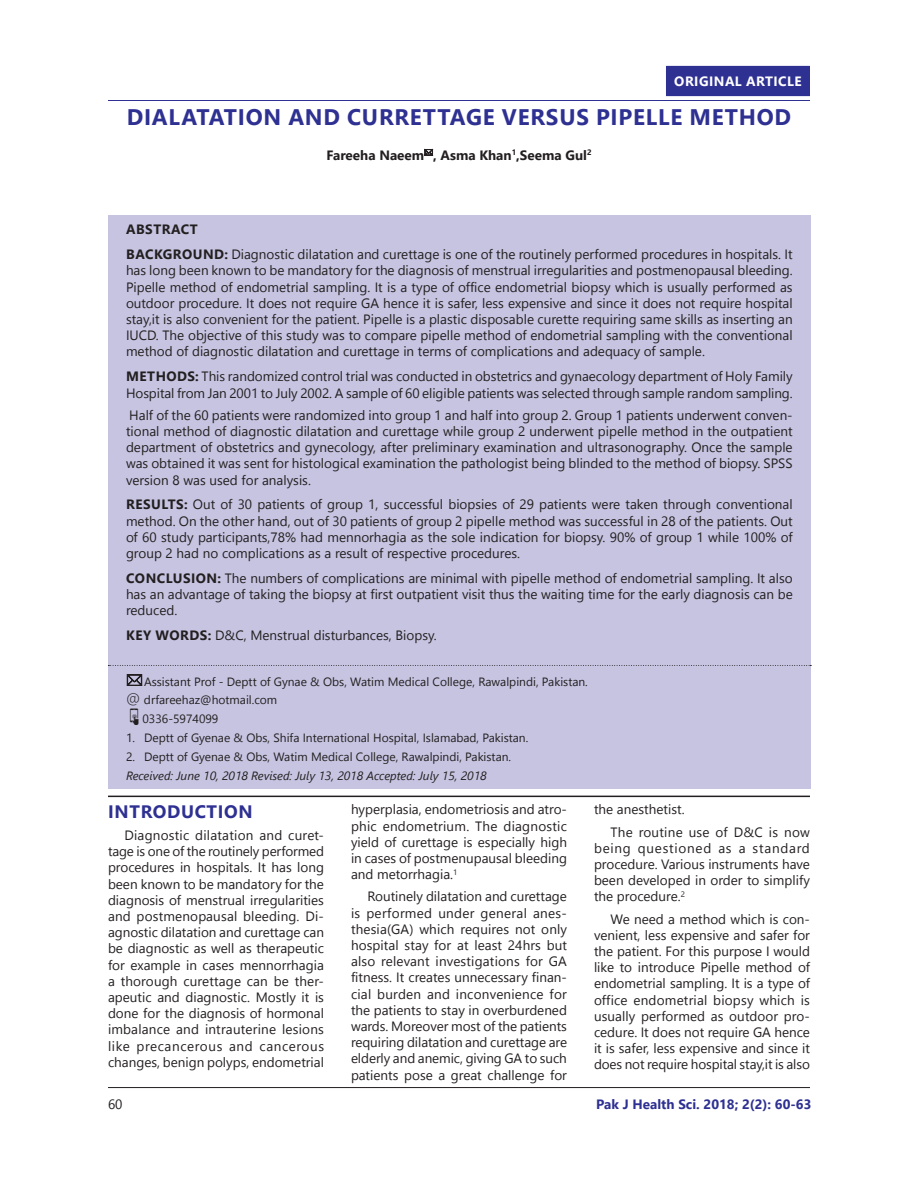
<style>
.page{position:relative;width:918px;height:1188px;background:#fff}
.page>*{position:absolute;margin:0;border:0;box-sizing:border-box;transform-origin:0 0}
.Headline{font:700 22.5px "Segoe UI";letter-spacing:.035em;color:#2e3092}
.Subhead_1{font:700 18px "Segoe UI";letter-spacing:.035em;color:#2e3092}
.Abstract{font:13.5px/16.2px "Segoe UI";color:#231f20;text-align:justify}
.Body_text{font:13.5px/16.2px "Segoe UI";color:#231f20;text-align:justify}
.Author_Name{font:700 13.5px "Segoe UI";color:#231f20}
.t1{font:700 13.5px "Segoe UI";color:#2e3092}
.Body_text-2{font:700 13.5px "Segoe UI";letter-spacing:.035em;color:#fff}
.Abstract-2{font:700 13.5px "Segoe UI";letter-spacing:.035em;color:#231f20}
.Abstract-3{font:12px "Segoe UI";color:#231f20}
.Abstract-4{font:italic 12px "Segoe UI";color:#231f20}
.s1{font-weight:700}
.s2{font-weight:300;font-size:15px}
</style>
<div class="page">
<hr style="left:108px;top:1087px;width:702px;height:1px;background:#231f20">
<hr style="left:108px;top:100px;width:702px;height:1px;background:#2e3092">
<div style="left:666px;top:66px;width:144px;height:30px;background:#2e3092"></div>
<div style="left:108px;top:215px;width:703px;height:574px;background:#c6c4e1"></div>
<svg style="left:108px;top:665px;width:703px;height:1px"></svg>
<hr style="left:108px;top:796px;width:702px;height:1px;background:#231f20">
<svg style="left:424px;top:149px;width:9px;height:7px"></svg>
<svg style="left:127px;top:674px;width:15px;height:12px"></svg>
<p class="Body_text-2" style="left:674px;top:68px;width:129px">ORIGINAL ARTICLE</p>
<p class="Headline" style="left:127px;top:96px;width:666px">DIALATATION AND CURRETTAGE VERSUS PIPELLE METHOD</p>
<p class="Author_Name" style="left:326px;top:142px;width:267px">Fareeha Naeem , Asma Khan<sup>1</sup>,Seema Gul<sup>2</sup></p>
<p class="Abstract-2" style="left:126px;top:217px;width:73px">ABSTRACT</p>
<p class="Abstract" style="left:126px;top:246px;width:668px"><span class="s1">BACKGROUND:</span> Diagnostic dilatation and curettage is one of the routinely performed procedures in hospitals. It has long been known to be mandatory for the diagnosis of menstrual irregularities and postmenopausal bleeding.<br>Pipelle method of endometrial sampling. It is a type of office endometrial biopsy which is usually performed as outdoor procedure. It does not require GA hence it is safer, less expensive and since it does not require hospital stay,it is also convenient for the patient. Pipelle is a plastic disposable curette requiring same skills as inserting an IUCD. The objective of this study was to compare pipelle method of endometrial sampling with the conventional method of diagnostic dilatation and curettage in terms of complications and adequacy of sample.</p>
<p class="Abstract" style="left:126px;top:368px;width:668px"><span class="s1">METHODS:</span> This randomized control trial was conducted in obstetrics and gynaecology department of Holy Family<br>Hospital from Jan 2001 to July 2002. A sample of 60 eligible patients was selected through sample random sampling.</p>
<p class="Abstract" style="left:126px;top:407px;width:668px">Half of the 60 patients were randomized into group 1 and half into group 2. Group 1 patients underwent conven&shy;tional method of diagnostic dilatation and curettage while group 2 underwent pipelle method in the outpatient department of obstetrics and gynecology, after preliminary examination and ultrasonography. Once the sample was obtained it was sent for histological examination the pathologist being blinded to the method of biopsy. SPSS version 8 was used for analysis.</p>
<p class="Abstract" style="left:126px;top:496px;width:668px"><span class="s1">RESULTS:</span> Out of 30 patients of group 1, successful biopsies of 29 patients were taken through conventional method. On the other hand, out of 30 patients of group 2 pipelle method was successful in 28 of the patients. Out of 60 study participants,78% had mennorhagia as the sole indication for biopsy. 90% of group 1 while 100% of group 2 had no complications as a result of respective procedures.</p>
<p class="Abstract" style="left:126px;top:570px;width:668px"><span class="s1">CONCLUSION:</span> The numbers of complications are minimal with pipelle method of endometrial sampling. It also has an advantage of taking the biopsy at first outpatient visit thus the waiting time for the early diagnosis can be reduced.</p>
<p class="Abstract" style="left:126px;top:627px;width:312px"><span class="s1">KEY WORDS:</span> D&amp;C, Menstrual disturbances, Biopsy.</p>
<p class="Abstract-3" style="left:144px;top:672px;width:445px">Assistant Prof - Deptt of Gynae &amp; Obs, Watim Medical College, Rawalpindi, Pakistan.</p>
<p class="Abstract-3" style="left:126px;top:690px;width:153px"><span class="s2">@</span> drfareehaz@hotmail.com</p>
<p class="Abstract-3" style="left:142px;top:709px;width:77px">0336-5974099</p>
<p class="Abstract-3" style="left:126px;top:728px;width:404px">1. Deptt of Gyenae &amp; Obs, Shifa International Hospital, Islamabad, Pakistan.</p>
<p class="Abstract-3" style="left:126px;top:747px;width:387px">2. Deptt of Gyenae &amp; Obs, Watim Medical College, Rawalpindi, Pakistan.</p>
<p class="Abstract-4" style="left:126px;top:767px;width:362px">Received: June 10, 2018 Revised: July 13, 2018 Accepted: July 15, 2018</p>
<p class="Subhead_1" style="left:108px;top:794px;width:146px">INTRODUCTION</p>
<p class="Body_text" style="left:108px;top:827px;width:218px;text-indent:16px">Diagnostic dilatation and curet&shy;tage is one of the routinely performed procedures in hospitals. It has long been known to be mandatory for the diagnosis of menstrual irregularities and postmenopausal bleeding. Di&shy;agnostic dilatation and curettage can be diagnostic as well as therapeutic for example in cases mennorrhagia a thorough curettage can be ther&shy;apeutic and diagnostic. Mostly it is done for the diagnosis of hormonal imbalance and intrauterine lesions like precancerous and cancerous changes, benign polyps, endometrial</p>
<p class="Body_text" style="left:351px;top:801px;width:218px">hyperplasia, endometriosis and atro&shy;phic endometrium. The diagnostic yield of curettage is especially high in cases of postmenupausal bleeding and metorrhagia.<sup>1</sup></p>
<p class="Body_text" style="left:351px;top:888px;width:218px;text-indent:16px">Routinely dilatation and curettage is performed under general anes&shy;thesia(GA) which requires not only hospital stay for at least 24hrs but also relevant investigations for GA fitness. It creates unnecessary finan&shy;cial burden and inconvenience for the patients to stay in overburdened wards. Moreover most of the patients requiring dilatation and curettage are elderly and anemic, giving GA to such patients pose a great challenge for</p>
<p class="Body_text" style="left:594px;top:801px;width:92px">the anesthetist.</p>
<p class="Body_text" style="left:594px;top:823px;width:218px;text-indent:16px">The routine use of D&amp;C is now being questioned as a standard procedure. Various instruments have been developed in order to simplify the procedure.<sup>2</sup></p>
<p class="Body_text" style="left:594px;top:910px;width:218px;text-indent:16px">We need a method which is con&shy;venient, less expensive and safer for the patient. For this purpose I would like to introduce Pipelle method of endometrial sampling. It is a type of office endometrial biopsy which is usually performed as outdoor pro&shy;cedure. It does not require GA hence it is safer, less expensive and since it does not require hospital stay,it is also</p>
<p class="Body_text" style="left:108px;top:1096px;width:16px">60</p>
<p class="t1" style="left:596px;top:1092px;width:217px">Pak J Health Sci. 2018; 2(2): 60-63</p>
</div>
